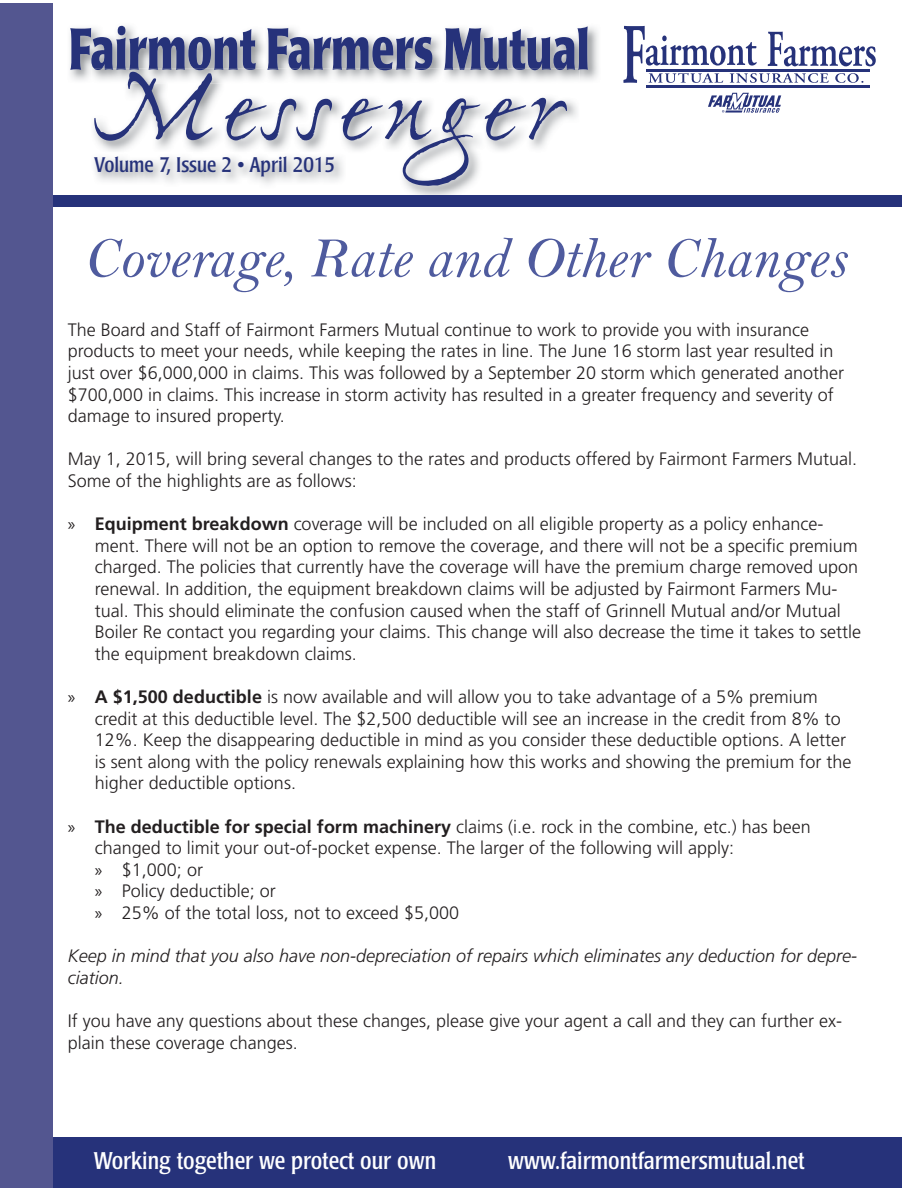
<style>
.page{position:relative;width:918px;height:1188px;background:#fff}
.page>*{position:absolute;margin:0;border:0;box-sizing:border-box;transform-origin:0 0}
.t1{font:58.5px "Bell MT Italic+T42";color:#4f5b9e}
.t2{font:condensed 24px "Poppl Laudatio";color:#fff}
.t3{font:condensed 21px "Poppl Laudatio";color:#26327a}
.t4{font:300 18px/21.6px "Frutiger";color:#231f20}
.t5{font:italic 300 18px/21.6px "Frutiger";color:#231f20}
.s1{font-family:"Myriad Pro";font-weight:400}
.s2{font-weight:700}
</style>
<div class="page">
<div style="left:0;top:1137px;width:902px;height:51px;background:#26327a"></div>
<div style="left:43px;top:196px;width:859px;height:11px;background:#26327a"></div>
<img style="left:579px;top:27px;width:19px;height:53px">
<svg style="left:70px;top:26px;width:518px;height:44px"></svg>
<img style="left:91px;top:69px;width:488px;height:127px">
<img style="left:94px;top:69px;width:485px;height:1px">
<svg style="left:94px;top:72px;width:473px;height:114px"></svg>
<svg style="left:623px;top:26px;width:253px;height:57px"></svg>
<hr style="left:646px;top:70px;width:224px;height:2px;background:#26327a">
<hr style="left:646px;top:85px;width:224px;height:2px;background:#26327a">
<svg style="left:708px;top:93px;width:73px;height:20px"></svg>
<div style="left:0;top:3px;width:52px;height:1185px;background:#535690"></div>
<img style="left:92px;top:153px;width:254px;height:36px">
<p class="t3" style="left:94px;top:156px;width:242px">Volume 7, Issue 2 • April 2015</p>
<h1 class="t1" style="left:83px;top:238px;width:764px">Coverage, Rate and Other Changes</h1>
<p class="t4" style="left:68px;top:320px;width:778px">The Board and Staff of Fairmont Farmers Mutual continue to work to provide you with insurance products to meet your needs, while keeping the rates in line. The June 16 storm last year resulted in just over $6,000,000 in claims. This was followed by a September 20 storm which generated another $700,000 in claims. This increase in storm activity has resulted in a greater frequency and severity of damage to insured property.</p>
<p class="t4" style="left:68px;top:450px;width:791px">May 1, 2015, will bring several changes to the rates and products offered by Fairmont Farmers Mutual.<br>Some of the highlights are as follows:</p>
<p class="t4" style="left:95px;top:514px;width:768px;text-indent:-27px"><span class="s1">»</span> <span class="s2">Equipment breakdown</span> coverage will be included on all eligible property as a policy enhance&shy;ment. There will not be an option to remove the coverage, and there will not be a specific premium charged. The policies that currently have the coverage will have the premium charge removed upon renewal. In addition, the equipment breakdown claims will be adjusted by Fairmont Farmers Mu&shy;tual. This should eliminate the confusion caused when the staff of Grinnell Mutual and/or Mutual Boiler Re contact you regarding your claims. This change will also decrease the time it takes to settle the equipment breakdown claims.</p>
<p class="t4" style="left:95px;top:687px;width:758px;text-indent:-27px"><span class="s1">»</span> <span class="s2">A $1,500 deductible</span> is now available and will allow you to take advantage of a 5% premium credit at this deductible level. The $2,500 deductible will see an increase in the credit from 8% to 12%. Keep the disappearing deductible in mind as you consider these deductible options. A letter is sent along with the policy renewals explaining how this works and showing the premium for the higher deductible options.</p>
<p class="t4" style="left:95px;top:817px;width:717px;text-indent:-27px"><span class="s1">»</span> <span class="s2">The deductible for special form machinery</span> claims (i.e. rock in the combine, etc.) has been changed to limit your out-of-pocket expense. The larger of the following will apply:<br><span class="s1">»</span> $1,000; or<br><span class="s1">»</span> Policy deductible; or<br><span class="s1">»</span> 25% of the total loss, not to exceed $5,000</p>
<p class="t5" style="left:68px;top:946px;width:791px">Keep in mind that you also have non-depreciation of repairs which eliminates any deduction for depre&shy;ciation.</p>
<p class="t4" style="left:68px;top:1011px;width:776px">If you have any questions about these changes, please give your agent a call and they can further ex&shy;plain these coverage changes.</p>
<h2 class="t2" style="left:94px;top:1151px;width:344px">Working together we protect our own</h2>
<h2 class="t2" style="left:508px;top:1151px;width:298px">www.fairmontfarmersmutual.net</h2>
</div>
